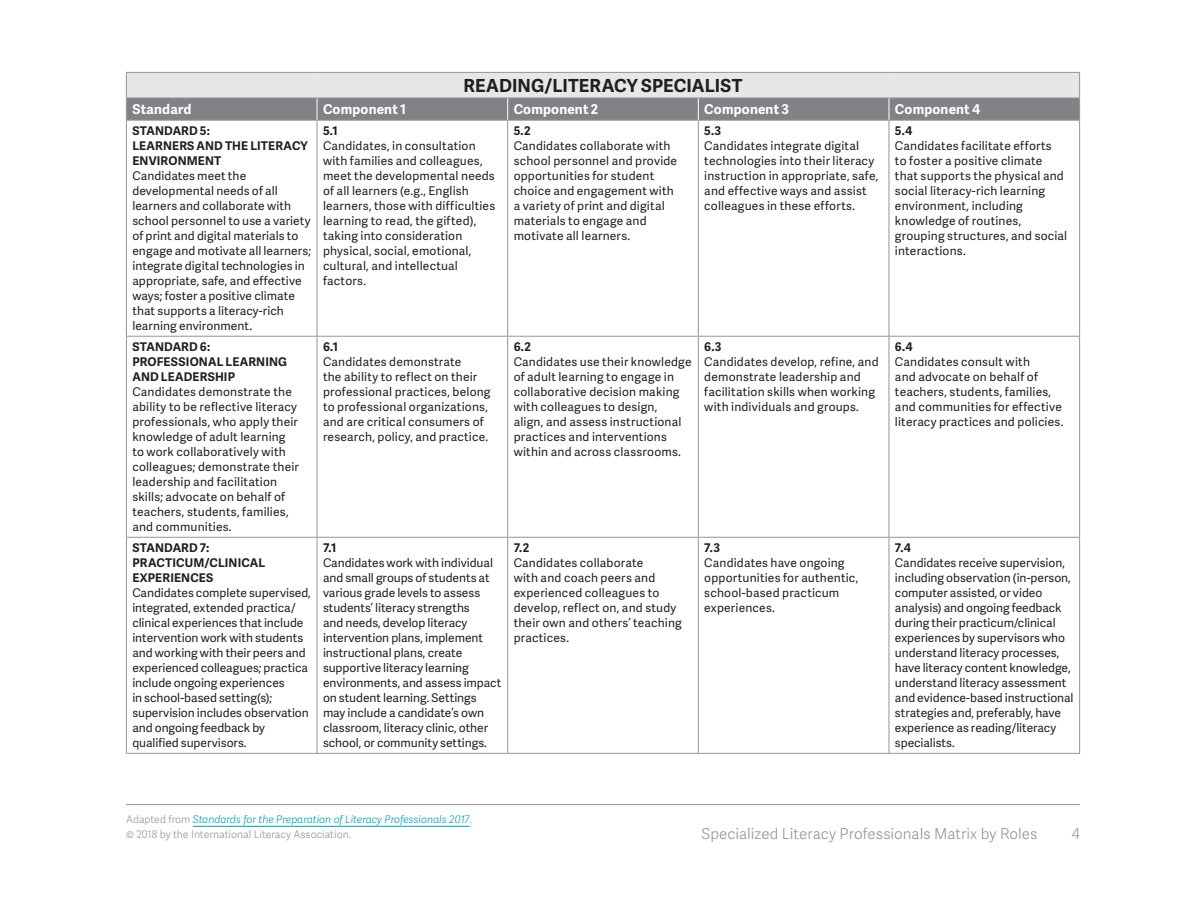
<style>
.page{position:relative;width:1188px;height:918px;background:#fff}
.page>*{position:absolute;margin:0;border:0;box-sizing:border-box;transform-origin:0 0}
.t1{font:700 18px "Adelle Sans";letter-spacing:.005em;color:#231f20}
.t2{font:300 15px "Adelle Sans";letter-spacing:.005em;color:#939598}
.t3{font:700 13.5px "Adelle Sans";letter-spacing:.015em;color:#fff}
.t4{font:12px/15px "Adelle Sans";letter-spacing:.01em;color:#231f20}
.t5{font:700 12px/15px "Adelle Sans";letter-spacing:.01em;color:#231f20}
.t6{font:300 10.5px/15px "Adelle Sans";color:#939598}
.s1{font-style:italic;color:#009cb6}
</style>
<div class="page">
<hr style="left:193px;top:826px;width:277px;height:1px;background:#009cb6">
<hr style="left:126px;top:804px;width:954px;height:1px;background:#939598">
<hr style="left:126px;top:121px;width:1px;height:215px;background:#939598">
<hr style="left:317px;top:121px;width:1px;height:215px;background:#939598">
<hr style="left:507px;top:121px;width:1px;height:215px;background:#939598">
<hr style="left:698px;top:121px;width:1px;height:215px;background:#939598">
<hr style="left:889px;top:121px;width:1px;height:215px;background:#939598">
<hr style="left:1079px;top:121px;width:1px;height:215px;background:#939598">
<hr style="left:126px;top:336px;width:191px;height:1px;background:#939598">
<hr style="left:126px;top:337px;width:1px;height:200px;background:#939598">
<hr style="left:317px;top:336px;width:191px;height:1px;background:#939598">
<hr style="left:317px;top:337px;width:1px;height:200px;background:#939598">
<hr style="left:508px;top:336px;width:190px;height:1px;background:#939598">
<hr style="left:507px;top:337px;width:1px;height:200px;background:#939598">
<hr style="left:698px;top:336px;width:191px;height:1px;background:#939598">
<hr style="left:698px;top:337px;width:1px;height:200px;background:#939598">
<hr style="left:889px;top:336px;width:191px;height:1px;background:#939598">
<hr style="left:889px;top:337px;width:1px;height:200px;background:#939598">
<hr style="left:1079px;top:337px;width:1px;height:200px;background:#939598">
<hr style="left:126px;top:537px;width:191px;height:1px;background:#939598">
<hr style="left:126px;top:538px;width:1px;height:215px;background:#939598">
<hr style="left:317px;top:537px;width:191px;height:1px;background:#939598">
<hr style="left:317px;top:538px;width:1px;height:215px;background:#939598">
<hr style="left:508px;top:537px;width:190px;height:1px;background:#939598">
<hr style="left:507px;top:538px;width:1px;height:215px;background:#939598">
<hr style="left:698px;top:537px;width:191px;height:1px;background:#939598">
<hr style="left:698px;top:538px;width:1px;height:215px;background:#939598">
<hr style="left:889px;top:537px;width:191px;height:1px;background:#939598">
<hr style="left:889px;top:538px;width:1px;height:215px;background:#939598">
<hr style="left:1079px;top:538px;width:1px;height:215px;background:#939598">
<hr style="left:126px;top:753px;width:191px;height:1px;background:#939598">
<hr style="left:317px;top:753px;width:191px;height:1px;background:#939598">
<hr style="left:508px;top:753px;width:190px;height:1px;background:#939598">
<hr style="left:698px;top:753px;width:191px;height:1px;background:#939598">
<hr style="left:889px;top:753px;width:191px;height:1px;background:#939598">
<hr style="left:126px;top:72px;width:191px;height:1px;background:#939598">
<hr style="left:317px;top:72px;width:191px;height:1px;background:#939598">
<hr style="left:508px;top:72px;width:190px;height:1px;background:#939598">
<hr style="left:698px;top:72px;width:191px;height:1px;background:#939598">
<hr style="left:889px;top:72px;width:191px;height:1px;background:#939598">
<hr style="left:126px;top:120px;width:191px;height:1px;background:#939598">
<hr style="left:317px;top:120px;width:191px;height:1px;background:#939598">
<hr style="left:508px;top:120px;width:190px;height:1px;background:#939598">
<hr style="left:698px;top:120px;width:191px;height:1px;background:#939598">
<hr style="left:889px;top:120px;width:191px;height:1px;background:#939598">
<svg style="left:126px;top:73px;width:954px;height:47px;background:#b5b7b9"></svg>
<h1 class="t1" style="left:464px;top:78px;width:280px">READING/LITERACY SPECIALIST</h1>
<p class="t3" style="left:132px;top:104px;width:61px">Standard</p>
<p class="t3" style="left:323px;top:104px;width:85px">Component 1</p>
<p class="t3" style="left:514px;top:104px;width:86px">Component 2</p>
<p class="t3" style="left:704px;top:104px;width:86px">Component 3</p>
<p class="t3" style="left:895px;top:104px;width:87px">Component 4</p>
<p class="t5" style="left:132px;top:124px;width:177px">STANDARD 5:<br>LEARNERS AND THE LITERACY<br>ENVIRONMENT</p>
<p class="t4" style="left:132px;top:169px;width:180px">Candidates meet the developmental needs of all learners and collaborate with school personnel to use a variety of print and digital materials to engage and motivate all learners; integrate digital technologies in appropriate, safe, and effective ways; foster a positive climate that supports a literacy-rich learning environment.</p>
<p class="t5" style="left:514px;top:124px;width:18px">5.2</p>
<p class="t4" style="left:514px;top:139px;width:165px">Candidates collaborate with school personnel and provide opportunities for student choice and engagement with a variety of print and digital materials to engage and motivate all learners.</p>
<p class="t5" style="left:704px;top:124px;width:18px">5.3</p>
<p class="t4" style="left:704px;top:139px;width:176px">Candidates integrate digital technologies into their literacy instruction in appropriate, safe, and effective ways and assist colleagues in these efforts.</p>
<p class="t5" style="left:323px;top:124px;width:16px">5.1</p>
<p class="t4" style="left:323px;top:139px;width:174px">Candidates, in consultation with families and colleagues, meet the developmental needs of all learners (e.g., English learners, those with difficulties learning to read, the gifted), taking into consideration physical, social, emotional, cultural, and intellectual factors.</p>
<p class="t5" style="left:895px;top:124px;width:19px">5.4</p>
<p class="t4" style="left:895px;top:139px;width:174px">Candidates facilitate efforts<br>to foster a positive climate that supports the physical and social literacy-rich learning environment, including knowledge of routines, grouping structures, and social interactions.</p>
<p class="t5" style="left:132px;top:341px;width:156px">STANDARD 6:<br>PROFESSIONAL LEARNING<br>AND LEADERSHIP</p>
<p class="t4" style="left:132px;top:386px;width:168px">Candidates demonstrate the ability to be reflective literacy professionals, who apply their knowledge of adult learning to work collaboratively with colleagues; demonstrate their leadership and facilitation skills; advocate on behalf of teachers, students, families, and communities.</p>
<p class="t5" style="left:132px;top:542px;width:134px">STANDARD 7:<br>PRACTICUM/CLINICAL<br>EXPERIENCES</p>
<p class="t4" style="left:132px;top:587px;width:180px">Candidates complete supervised, integrated, extended practica/ clinical experiences that include intervention work with students and working with their peers and experienced colleagues; practica include ongoing experiences<br>in school-based setting(s); supervision includes observation and ongoing feedback by qualified supervisors.</p>
<p class="t5" style="left:323px;top:341px;width:17px">6.1</p>
<p class="t4" style="left:323px;top:356px;width:169px">Candidates demonstrate<br>the ability to reflect on their professional practices, belong to professional organizations, and are critical consumers of research, policy, and practice.</p>
<p class="t5" style="left:514px;top:341px;width:19px">6.2</p>
<p class="t4" style="left:514px;top:356px;width:179px">Candidates use their knowledge of adult learning to engage in collaborative decision making with colleagues to design,<br>align, and assess instructional practices and interventions within and across classrooms.</p>
<p class="t5" style="left:323px;top:542px;width:15px">7.1</p>
<p class="t4" style="left:323px;top:557px;width:180px">Candidates work with individual and small groups of students at various grade levels to assess students’ literacy strengths<br>and needs, develop literacy intervention plans, implement instructional plans, create supportive literacy learning environments, and assess impact on student learning. Settings may include a candidate’s own classroom, literacy clinic, other school, or community settings.</p>
<p class="t5" style="left:514px;top:542px;width:17px">7.2</p>
<p class="t4" style="left:514px;top:557px;width:170px">Candidates collaborate<br>with and coach peers and experienced colleagues to develop, reflect on, and study their own and others’ teaching practices.</p>
<p class="t5" style="left:704px;top:341px;width:19px">6.3</p>
<p class="t4" style="left:704px;top:356px;width:176px">Candidates develop, refine, and demonstrate leadership and facilitation skills when working with individuals and groups.</p>
<p class="t5" style="left:704px;top:542px;width:17px">7.3</p>
<p class="t4" style="left:704px;top:557px;width:156px">Candidates have ongoing opportunities for authentic, school-based practicum experiences.</p>
<p class="t5" style="left:895px;top:341px;width:19px">6.4</p>
<p class="t4" style="left:895px;top:356px;width:170px">Candidates consult with<br>and advocate on behalf of teachers, students, families, and communities for effective literacy practices and policies.</p>
<p class="t5" style="left:895px;top:542px;width:17px">7.4</p>
<p class="t4" style="left:895px;top:557px;width:180px">Candidates receive supervision, including observation (in-person, computer assisted, or video analysis) and ongoing feedback during their practicum/clinical experiences by supervisors who understand literacy processes, have literacy content knowledge, understand literacy assessment and evidence-based instructional strategies and, preferably, have experience as reading/literacy specialists.</p>
<p class="t6" style="left:126px;top:813px;width:348px">Adapted from <span class="s1">Standards for the Preparation of Literacy Professionals 2017</span>. © 2018 by the International Literacy Association.</p>
<p class="t2" style="left:702px;top:828px;width:337px">Specialized Literacy Professionals Matrix by Roles</p>
<p class="t2" style="left:1072px;top:828px;width:10px">4</p>
</div>
